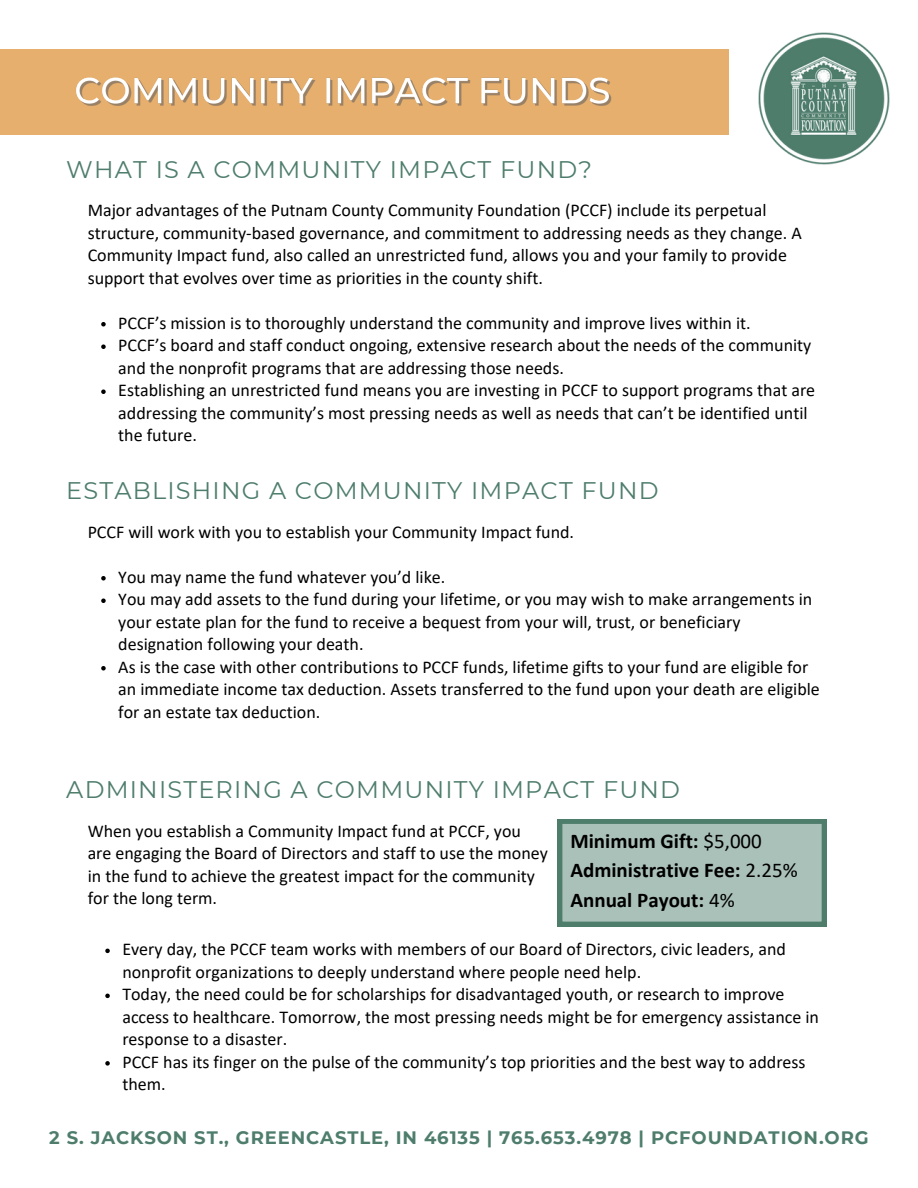
<style>
.page{position:relative;width:918px;height:1188px;background:#fff}
.page>*{position:absolute;margin:0;border:0;box-sizing:border-box;transform-origin:0 0}
.t1{font:24px "Montserrat";letter-spacing:.05em;color:#4e7d6c}
.t2{font:700 21px/29.2px "Calibri";color:#000}
.t3{font:18px/22.5px "Calibri";color:#000}
.t4{font:700 18px "Montserrat";letter-spacing:.05em;color:#4e7d6c}
.s1{font-weight:400}
</style>
<div class="page">
<div style="left:0;top:49px;width:728px;height:85px;background:#e6af6d"></div>
<img style="left:758px;top:32px;width:132px;height:133px">
<svg style="left:101px;top:576px;width:5px;height:5px"></svg>
<svg style="left:101px;top:599px;width:5px;height:4px"></svg>
<svg style="left:101px;top:666px;width:5px;height:5px"></svg>
<svg style="left:101px;top:322px;width:5px;height:4px"></svg>
<svg style="left:101px;top:344px;width:5px;height:5px"></svg>
<svg style="left:101px;top:389px;width:5px;height:5px"></svg>
<img style="left:76px;top:77px;width:536px;height:29px">
<svg style="left:558px;top:819px;width:268px;height:107px;background:#9fb9af"></svg>
<svg style="left:105px;top:949px;width:5px;height:4px"></svg>
<svg style="left:105px;top:994px;width:5px;height:4px"></svg>
<svg style="left:105px;top:1061px;width:5px;height:5px"></svg>
<p class="t1" style="left:66px;top:155px;width:527px">WHAT IS A COMMUNITY IMPACT FUND?</p>
<h2 class="t3" style="left:88px;top:200px;width:716px">Major advantages of the Putnam County Community Foundation (PCCF) include its perpetual structure, community-based governance, and commitment to addressing needs as they change. A Community Impact fund, also called an unrestricted fund, allows you and your family to provide support that evolves over time as priorities in the county shift.</h2>
<p class="t3" style="left:118px;top:313px;width:634px">PCCF’s mission is to thoroughly understand the community and improve lives within it.</p>
<p class="t3" style="left:118px;top:335px;width:695px">PCCF’s board and staff conduct ongoing, extensive research about the needs of the community and the nonprofit programs that are addressing those needs.</p>
<p class="t3" style="left:118px;top:380px;width:698px">Establishing an unrestricted fund means you are investing in PCCF to support programs that are addressing the community’s most pressing needs as well as needs that can’t be identified until the future.</p>
<p class="t1" style="left:66px;top:476px;width:594px">ESTABLISHING A COMMUNITY IMPACT FUND</p>
<h2 class="t3" style="left:88px;top:522px;width:488px">PCCF will work with you to establish your Community Impact fund.</h2>
<p class="t3" style="left:118px;top:567px;width:329px">You may name the fund whatever you’d like.</p>
<p class="t3" style="left:118px;top:590px;width:696px">You may add assets to the fund during your lifetime, or you may wish to make arrangements in your estate plan for the fund to receive a bequest from your will, trust, or beneficiary designation following your death.</p>
<p class="t3" style="left:118px;top:657px;width:703px">As is the case with other contributions to PCCF funds, lifetime gifts to your fund are eligible for an immediate income tax deduction. Assets transferred to the fund upon your death are eligible for an estate tax deduction.</p>
<h3 class="t1" style="left:66px;top:775px;width:615px">ADMINISTERING A COMMUNITY IMPACT FUND</h3>
<p class="t2" style="left:570px;top:828px;width:229px">Minimum Gift: <span class="s1">$5,000<br></span>Administrative Fee: <span class="s1">2.25%<br></span>Annual Payout: <span class="s1">4%</span></p>
<p class="t3" style="left:122px;top:940px;width:665px">Every day, the PCCF team works with members of our Board of Directors, civic leaders, and nonprofit organizations to deeply understand where people need help.</p>
<p class="t3" style="left:122px;top:985px;width:698px">Today, the need could be for scholarships for disadvantaged youth, or research to improve access to healthcare. Tomorrow, the most pressing needs might be for emergency assistance in response to a disaster.</p>
<h4 class="t3" style="left:122px;top:1052px;width:685px">PCCF has its finger on the pulse of the community’s top priorities and the best way to address them.</h4>
<p class="t3" style="left:88px;top:821px;width:462px">When you establish a Community Impact fund at PCCF, you are engaging the Board of Directors and staff to use the money in the fund to achieve the greatest impact for the community for the long term.</p>
<h2 class="t4" style="left:49px;top:1126px;width:821px">2 S. JACKSON ST., GREENCASTLE, IN 46135 | 765.653.4978 | PCFOUNDATION.ORG</h2>
</div>
